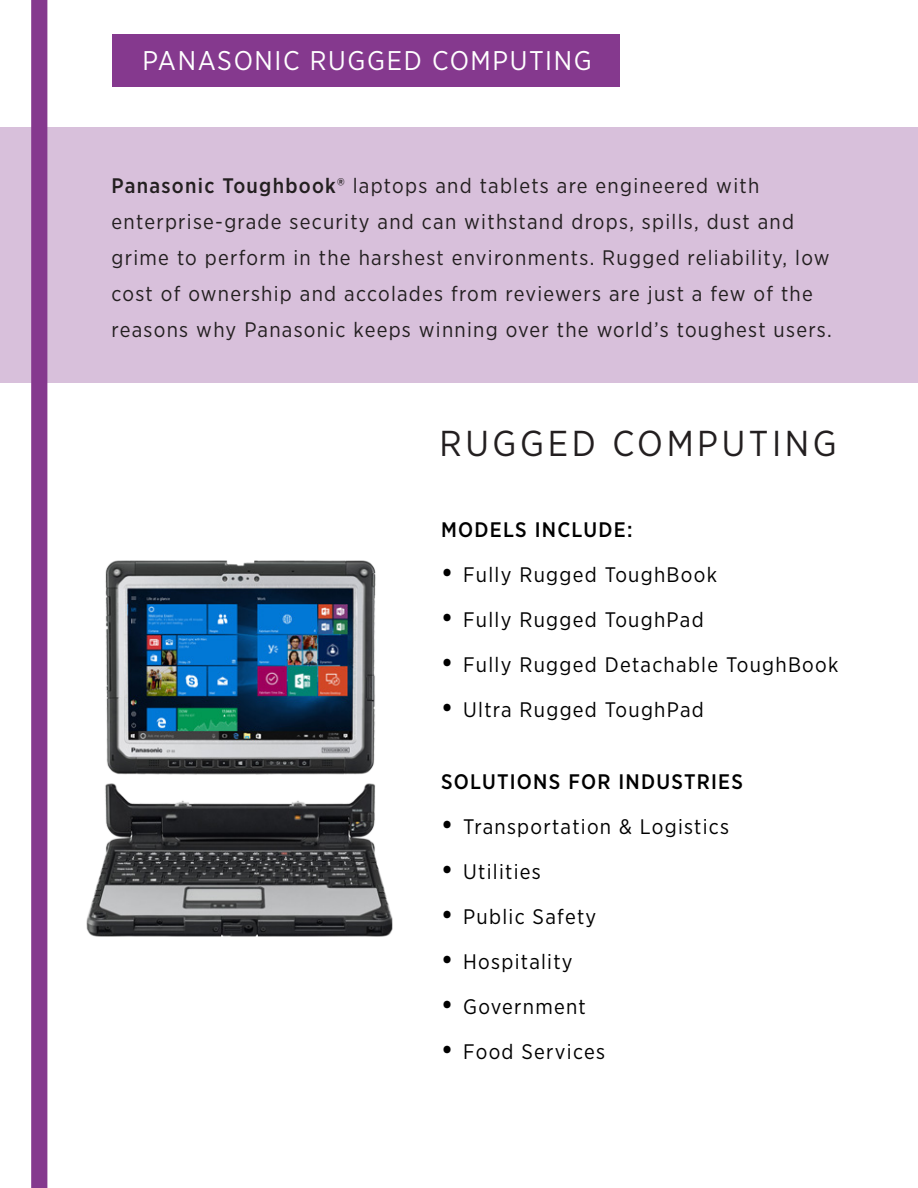
<style>
.page{position:relative;width:918px;height:1188px;background:#fff}
.page>*{position:absolute;margin:0;border:0;box-sizing:border-box;transform-origin:0 0}
.t1{font:36px "Gotham Narrow";letter-spacing:.1em;color:#231f20}
.t2{font:27px "Gotham Narrow";letter-spacing:.06em;color:#fff}
.t3{font:21px/36px "Gotham Narrow";letter-spacing:.06em;color:#231f20}
.t4{font:21px "Gotham Narrow";letter-spacing:.06em;color:#000}
.t5{font:500 21px "Gotham Narrow";letter-spacing:.06em;color:#000}
.s1{font-weight:500}
.s2{font-weight:500;font-size:27px}
</style>
<div class="page">
<div style="left:0;top:127px;width:918px;height:255px;background:#d8c0db"></div>
<svg style="left:31px;top:0;width:16px;height:1188px;background:#8a4193"></svg>
<div style="left:112px;top:34px;width:508px;height:52px;background:#85398e"></div>
<img style="left:86px;top:560px;width:307px;height:377px">
<p class="t2" style="left:142px;top:44px;width:451px">PANASONIC RUGGED COMPUTING</p>
<p class="t3" style="left:112px;top:167px;width:649px"><span class="s1">Panasonic Toughbook®</span> laptops and tablets are engineered with</p>
<p class="t3" style="left:112px;top:203px;width:722px">enterprise-grade security and can withstand drops, spills, dust and grime to perform in the harshest environments. Rugged reliability, low cost of ownership and accolades from reviewers are just a few of the reasons why Panasonic keeps winning over the world’s toughest users.</p>
<p class="t1" style="left:440px;top:422px;width:399px">RUGGED COMPUTING</p>
<p class="t5" style="left:441px;top:516px;width:193px">MODELS INCLUDE:</p>
<p class="t4" style="left:441px;top:561px;width:278px"><span class="s2">•</span> Fully Rugged ToughBook</p>
<p class="t4" style="left:441px;top:606px;width:264px"><span class="s2">•</span> Fully Rugged ToughPad</p>
<p class="t4" style="left:441px;top:651px;width:399px"><span class="s2">•</span> Fully Rugged Detachable ToughBook</p>
<p class="t4" style="left:441px;top:696px;width:264px"><span class="s2">•</span> Ultra Rugged ToughPad</p>
<p class="t5" style="left:441px;top:768px;width:304px">SOLUTIONS FOR INDUSTRIES</p>
<p class="t4" style="left:441px;top:813px;width:290px"><span class="s2">•</span> Transportation &amp; Logistics</p>
<p class="t4" style="left:441px;top:858px;width:101px"><span class="s2">•</span> Utilities</p>
<p class="t4" style="left:441px;top:903px;width:157px"><span class="s2">•</span> Public Safety</p>
<p class="t4" style="left:441px;top:948px;width:133px"><span class="s2">•</span> Hospitality</p>
<p class="t4" style="left:441px;top:993px;width:146px"><span class="s2">•</span> Government</p>
<p class="t4" style="left:441px;top:1038px;width:166px"><span class="s2">•</span> Food Services</p>
</div>
